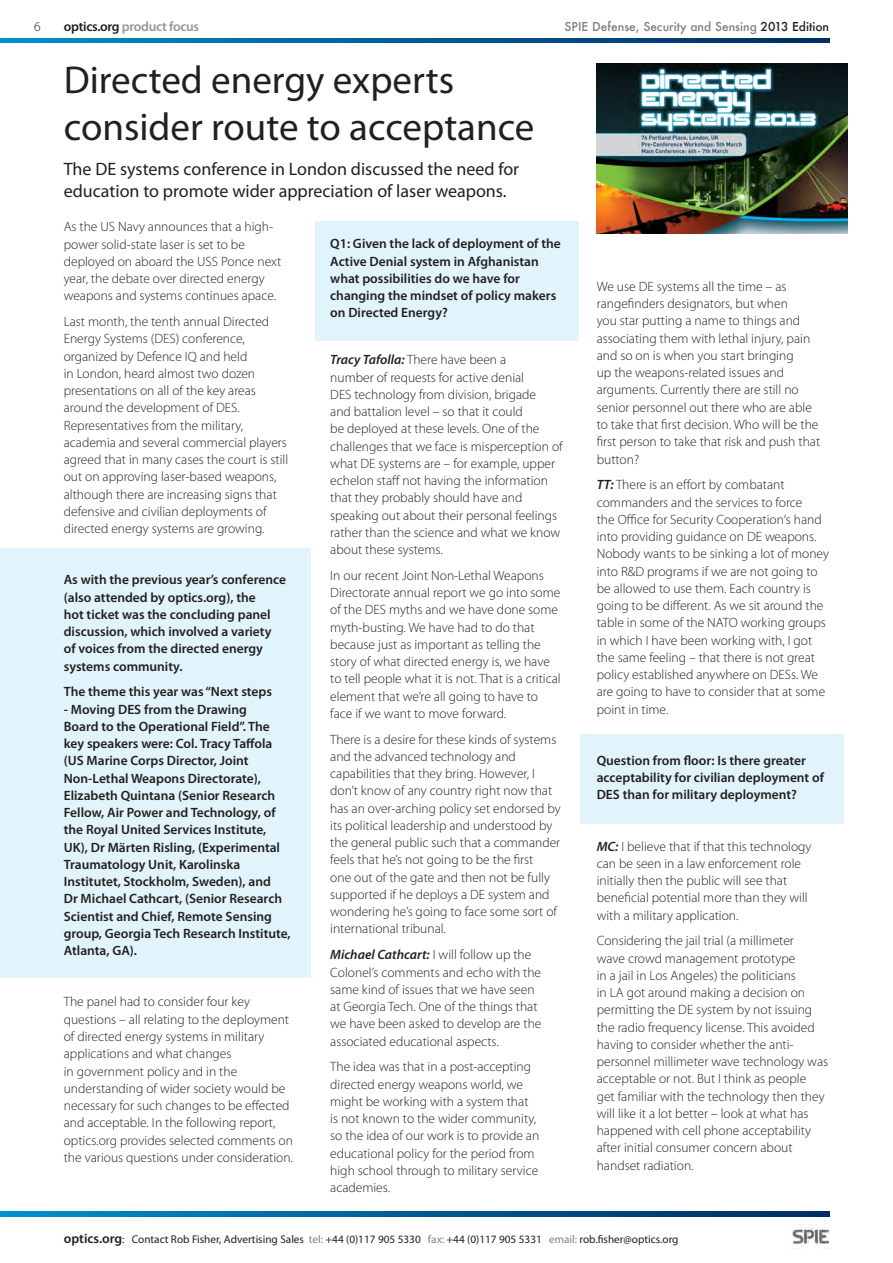
<style>
.page{position:relative;width:893px;height:1263px;background:#fff}
.page>*{position:absolute;margin:0;border:0;box-sizing:border-box;transform-origin:0 0}
.t1{font:39px/46.8px "Myriad Pro";color:#231f20}
.t2{font:18px/21.6px "Myriad Pro";color:#231f20}
.t3{font:300 13.5px/17.2px "Myriad Pro";color:#231f20}
.t4{font:600 13.5px/17.2px "Myriad Pro";color:#231f20}
.t5{font:600 13.5px "Myriad Pro";letter-spacing:-.02em;color:#939598}
.t6{font:500 12px "Futura";color:#7e8083}
.t7{font:11.25px "Myriad Pro";color:#231f20}
.s1{color:#231f20}
.s2{font-weight:600;font-style:italic}
.s3{font-weight:600;font-size:13.5px}
.s4{color:#808285}
</style>
<div class="page">
<div style="left:580px;top:734px;width:264px;height:89px;background:#e1f4fc"></div>
<div style="left:315px;top:221px;width:263px;height:119px;background:#e1f4fc"></div>
<div style="left:0;top:549px;width:310px;height:429px;background:#e1f4fc"></div>
<svg style="left:0;top:1212px;width:829px;height:4px;background:#005d94"></svg>
<svg style="left:0;top:38px;width:829px;height:5px;background:#005d94"></svg>
<img style="left:792px;top:1227px;width:36px;height:19px">
<img style="left:597px;top:64px;width:251px;height:170px">
<p class="t3" style="left:34px;top:18px;width:8px">6</p>
<p class="t5" style="left:64px;top:18px;width:137px"><span class="s1">optics.org</span> product focus</p>
<p class="t6" style="left:565px;top:18px;width:266px">SPIE Defense, Security and Sensing <span class="s1">2013 Edition</span></p>
<p class="t1" style="left:64px;top:56px;width:472px">Directed energy experts consider route to acceptance</p>
<p class="t2" style="left:64px;top:158px;width:457px">The DE systems conference in London discussed the need for education to promote wider appreciation of laser weapons.</p>
<p class="t3" style="left:64px;top:218px;width:219px">As the US Navy announces that a high&shy;power solid-state laser is set to be deployed on aboard the USS Ponce next year, the debate over directed energy weapons and systems continues apace.</p>
<p class="t3" style="left:64px;top:313px;width:226px">Last month, the tenth annual Directed Energy Systems (DES) conference, organized by Defence IQ and held<br>in London, heard almost two dozen presentations on all of the key areas around the development of DES.<br>Representatives from the military, academia and several commercial players agreed that in many cases the court is still out on approving laser-based weapons, although there are increasing signs that defensive and civilian deployments of directed energy systems are growing.</p>
<p class="t4" style="left:64px;top:571px;width:224px">As with the previous year’s conference (also attended by optics.org), the<br>hot ticket was the concluding panel discussion, which involved a variety of voices from the directed energy systems community.</p>
<p class="t4" style="left:64px;top:683px;width:210px">The theme this year was “Next steps</p>
<p class="t4" style="left:64px;top:700px;width:228px">- Moving DES from the Drawing<br>Board to the Operational Field”. The key speakers were: Col. Tracy Taffola (US Marine Corps Director, Joint Non-Lethal Weapons Directorate), Elizabeth Quintana (Senior Research Fellow, Air Power and Technology, of the Royal United Services Institute, UK), Dr Märten Risling, (Experimental Traumatology Unit, Karolinska Institutet, Stockholm, Sweden), and<br>Dr Michael Cathcart, (Senior Research Scientist and Chief, Remote Sensing group, Georgia Tech Research Institute, Atlanta, GA).</p>
<p class="t3" style="left:64px;top:993px;width:231px">The panel had to consider four key questions – all relating to the deployment of directed energy systems in military applications and what changes<br>in government policy and in the understanding of wider society would be necessary for such changes to be effected and acceptable. In the following report, optics.org provides selected comments on the various questions under consideration.</p>
<p class="t4" style="left:330px;top:235px;width:232px">Q1: Given the lack of deployment of the Active Denial system in Afghanistan what possibilities do we have for changing the mindset of policy makers on Directed Energy?</p>
<p class="t3" style="left:330px;top:351px;width:234px"><span class="s2">Tracy Tafolla:</span> There have been a<br>number of requests for active denial<br>DES technology from division, brigade<br>and battalion level – so that it could<br>be deployed at these levels. One of the challenges that we face is misperception of what DE systems are – for example, upper echelon staff not having the information that they probably should have and speaking out about their personal feelings rather than the science and what we know about these systems.</p>
<p class="t3" style="left:330px;top:567px;width:232px">In our recent Joint Non-Lethal Weapons Directorate annual report we go into some of the DES myths and we have done some myth-busting. We have had to do that because just as important as telling the story of what directed energy is, we have to tell people what it is not. That is a critical element that we’re all going to have to face if we want to move forward.</p>
<p class="t3" style="left:330px;top:730px;width:232px">There is a desire for these kinds of systems and the advanced technology and capabilities that they bring. However, I don’t know of any country right now that has an over-arching policy set endorsed by its political leadership and understood by the general public such that a commander feels that he’s not going to be the first<br>one out of the gate and then not be fully supported if he deploys a DE system and wondering he’s going to face some sort of international tribunal.</p>
<p class="t3" style="left:330px;top:946px;width:213px"><span class="s2">Michael Cathcart:</span> I will follow up the Colonel’s comments and echo with the same kind of issues that we have seen at Georgia Tech. One of the things that we have been asked to develop are the associated educational aspects.</p>
<p class="t3" style="left:330px;top:1058px;width:211px">The idea was that in a post-accepting directed energy weapons world, we might be working with a system that is not known to the wider community, so the idea of our work is to provide an educational policy for the period from high school through to military service academies.</p>
<p class="t3" style="left:597px;top:278px;width:225px">We use DE systems all the time – as rangefinders designators, but when<br>you star putting a name to things and associating them with lethal injury, pain and so on is when you start bringing<br>up the weapons-related issues and arguments. Currently there are still no senior personnel out there who are able to take that first decision. Who will be the first person to take that risk and push that button?</p>
<p class="t3" style="left:597px;top:476px;width:234px"><span class="s2">TT:</span> There is an effort by combatant commanders and the services to force<br>the Office for Security Cooperation‘s hand into providing guidance on DE weapons.<br>Nobody wants to be sinking a lot of money into R&amp;D programs if we are not going to be allowed to use them. Each country is going to be different. As we sit around the table in some of the NATO working groups in which I have been working with, I got the same feeling – that there is not great policy established anywhere on DESs. We are going to have to consider that at some point in time.</p>
<p class="t4" style="left:597px;top:751px;width:229px">Question from floor: Is there greater acceptability for civilian deployment of<br>DES than for military deployment?</p>
<p class="t3" style="left:597px;top:837px;width:216px"><span class="s2">MC:</span> I believe that if that this technology can be seen in a law enforcement role initially then the public will see that beneficial potential more than they will with a military application.</p>
<p class="t3" style="left:597px;top:932px;width:233px">Considering the jail trial (a millimeter<br>wave crowd management prototype<br>in a jail in Los Angeles) the politicians<br>in LA got around making a decision on permitting the DE system by not issuing the radio frequency license. This avoided having to consider whether the anti&shy;personnel millimeter wave technology was acceptable or not. But I think as people<br>get familiar with the technology then they will like it a lot better – look at what has happened with cell phone acceptability after initial consumer concern about handset radiation.</p>
<p class="t7" style="left:64px;top:1232px;width:616px"><span class="s3">optics.org</span>: Contact Rob Fisher, Advertising Sales <span class="s4">tel:</span> +44 (0)117 905 5330 <span class="s4">fax:</span> +44 (0)117 905 5331 <span class="s4">email:</span> rob.fisher@optics.org</p>
</div>
